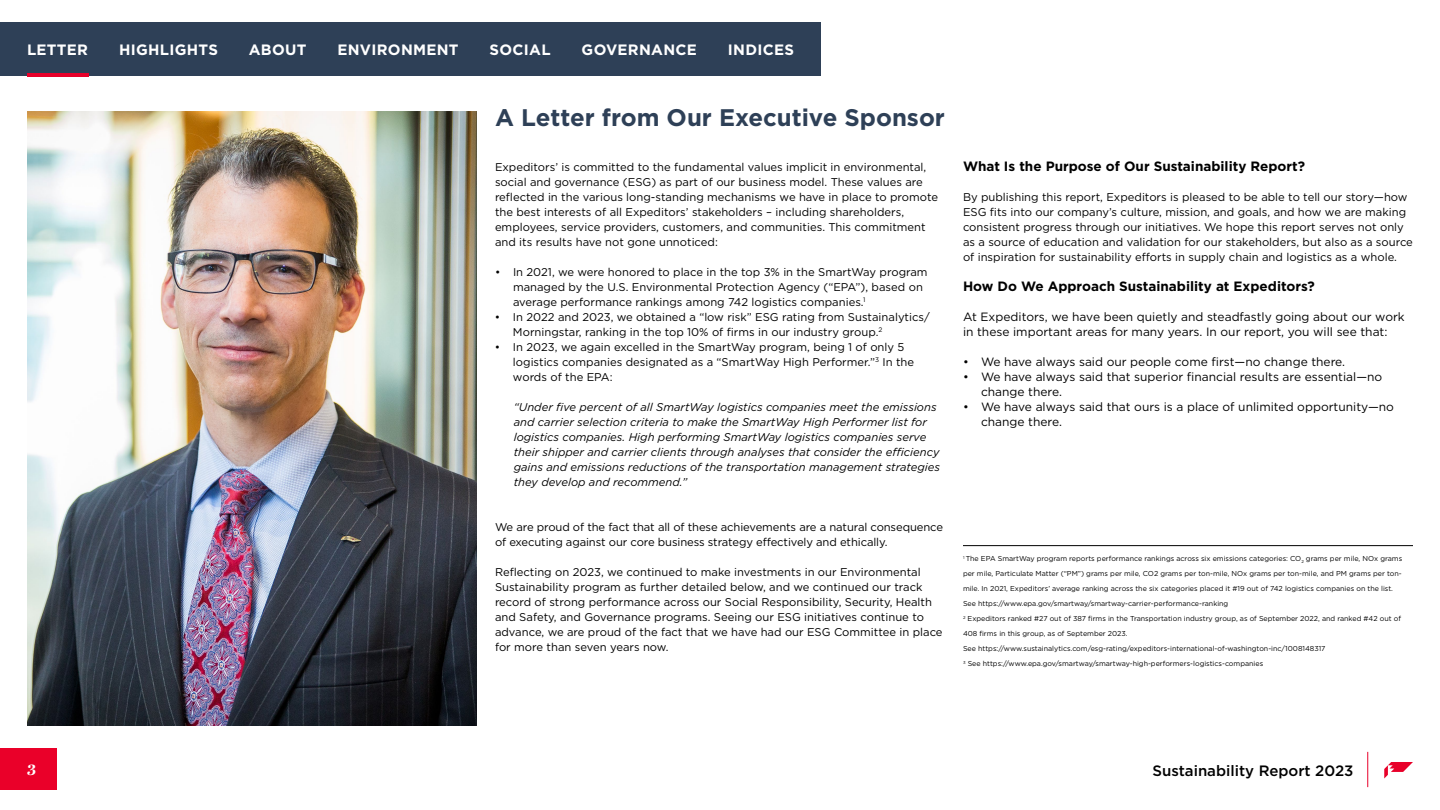
<style>
.page{position:relative;width:1440px;height:810px;background:#fff}
.page>*{position:absolute;margin:0;border:0;box-sizing:border-box;transform-origin:0 0}
.t1{font:700 24px "Gotham";color:#2e4057}
.t2{font:700 15px "Gotham";letter-spacing:.02em;color:#fff}
.t3{font:500 15px "Gotham";color:#000}
.t4{font:700 15px "Miller Text";color:#fff}
.t5{font:700 13.5px "Gotham";color:#000}
.t6{font:12px/15px "Gotham";color:#000}
.t7{font:11.25px/15px "Gotham";color:#000}
.t8{font:italic 11.25px/15px "Gotham";color:#000}
.t9{font:7.12px/15px "Gotham";color:#000}
</style>
<div class="page">
<div style="left:0;top:749px;width:57px;height:41px;background:#ea0029"></div>
<svg style="left:1384px;top:762px;width:29px;height:17px"></svg>
<hr style="left:1367px;top:752px;width:1px;height:35px;background:#e8002a">
<div style="left:0;top:22px;width:821px;height:54px;background:#2e4057"></div>
<hr style="left:27px;top:73px;width:61px;height:3px;background:#e8002a">
<hr style="left:963px;top:545px;width:450px;height:1px;background:#000">
<img style="left:27px;top:111px;width:450px;height:615px">
<h2 class="t2" style="left:27px;top:40px;width:63px">LETTER</h2>
<h2 class="t2" style="left:119px;top:40px;width:100px">HIGHLIGHTS</h2>
<h2 class="t2" style="left:249px;top:40px;width:59px">ABOUT</h2>
<h2 class="t2" style="left:337px;top:40px;width:123px">ENVIRONMENT</h2>
<h2 class="t2" style="left:490px;top:40px;width:63px">SOCIAL</h2>
<h2 class="t2" style="left:582px;top:40px;width:117px">GOVERNANCE</h2>
<h2 class="t2" style="left:728px;top:40px;width:68px">INDICES</h2>
<h1 class="t1" style="left:495px;top:102px;width:451px">A Letter from Our Executive Sponsor</h1>
<p class="t7" style="left:495px;top:159px;width:445px">Expeditors’ is committed to the fundamental values implicit in environmental, social and governance (ESG) as part of our business model. These values are reflected in the various long-standing mechanisms we have in place to promote the best interests of all Expeditors’ stakeholders – including shareholders, employees, service providers, customers, and communities. This commitment and its results have not gone unnoticed:</p>
<p class="t7" style="left:513px;top:264px;width:416px;text-indent:-18px">• In 2021, we were honored to place in the top 3% in the SmartWay program managed by the U.S. Environmental Protection Agency (“EPA”), based on average performance rankings among 742 logistics companies.<sup>1</sup></p>
<p class="t7" style="left:513px;top:309px;width:418px;text-indent:-18px">• In 2022 and 2023, we obtained a “low risk” ESG rating from Sustainalytics/<br>Morningstar, ranking in the top 10% of firms in our industry group.<sup>2</sup></p>
<p class="t7" style="left:513px;top:339px;width:403px;text-indent:-18px">• In 2023, we again excelled in the SmartWay program, being 1 of only 5 logistics companies designated as a “SmartWay High Performer.”<sup>3</sup> In the words of the EPA:</p>
<p class="t8" style="left:514px;top:399px;width:428px">“Under five percent of all SmartWay logistics companies meet the emissions and carrier selection criteria to make the SmartWay High Performer list for logistics companies. High performing SmartWay logistics companies serve their shipper and carrier clients through analyses that consider the efficiency gains and emissions reductions of the transportation management strategies they develop and recommend.”</p>
<p class="t7" style="left:495px;top:519px;width:450px">We are proud of the fact that all of these achievements are a natural consequence of executing against our core business strategy effectively and ethically.</p>
<p class="t7" style="left:495px;top:564px;width:449px">Reflecting on 2023, we continued to make investments in our Environmental Sustainability program as further detailed below, and we continued our track record of strong performance across our Social Responsibility, Security, Health and Safety, and Governance programs. Seeing our ESG initiatives continue to advance, we are proud of the fact that we have had our ESG Committee in place for more than seven years now.</p>
<p class="t5" style="left:963px;top:157px;width:344px">What Is the Purpose of Our Sustainability Report?</p>
<p class="t7" style="left:963px;top:189px;width:451px">By publishing this report, Expeditors is pleased to be able to tell our story—how ESG fits into our company’s culture, mission, and goals, and how we are making consistent progress through our initiatives. We hope this report serves not only as a source of education and validation for our stakeholders, but also as a source of inspiration for sustainability efforts in supply chain and logistics as a whole.</p>
<p class="t5" style="left:963px;top:277px;width:353px">How Do We Approach Sustainability at Expeditors?</p>
<p class="t6" style="left:963px;top:309px;width:443px">At Expeditors, we have been quietly and steadfastly going about our work in these important areas for many years. In our report, you will see that:</p>
<p class="t6" style="left:963px;top:354px;width:384px">• We have always said our people come first—no change there.</p>
<p class="t6" style="left:981px;top:369px;width:403px;text-indent:-18px">• We have always said that superior financial results are essential—no change there.</p>
<p class="t6" style="left:981px;top:399px;width:415px;text-indent:-18px">• We have always said that ours is a place of unlimited opportunity—no change there.</p>
<p class="t9" style="left:963px;top:551px;width:441px"><sup>1</sup> The EPA SmartWay program reports performance rankings across six emissions categories: CO<sub>2</sub> grams per mile, NOx grams per mile, Particulate Matter (“PM”) grams per mile, CO2 grams per ton-mile, NOx grams per ton-mile, and PM grams per ton&shy;mile. In 2021, Expeditors’ average ranking across the six categories placed it #19 out of 742 logistics companies on the list.<br>See https://www.epa.gov/smartway/smartway-carrier-performance-ranking<br><sup>2</sup> Expeditors ranked #27 out of 387 firms in the Transportation industry group, as of September 2022, and ranked #42 out of 408 firms in this group, as of September 2023.<br>See https://www.sustainalytics.com/esg-rating/expeditors-international-of-washington-inc/1008148317<br><sup>3</sup> See https://www.epa.gov/smartway/smartway-high-performers-logistics-companies</p>
<h2 class="t4" style="left:27px;top:758px;width:10px">3</h2>
<h2 class="t3" style="left:1153px;top:760px;width:203px">Sustainability Report 2023</h2>
</div>
